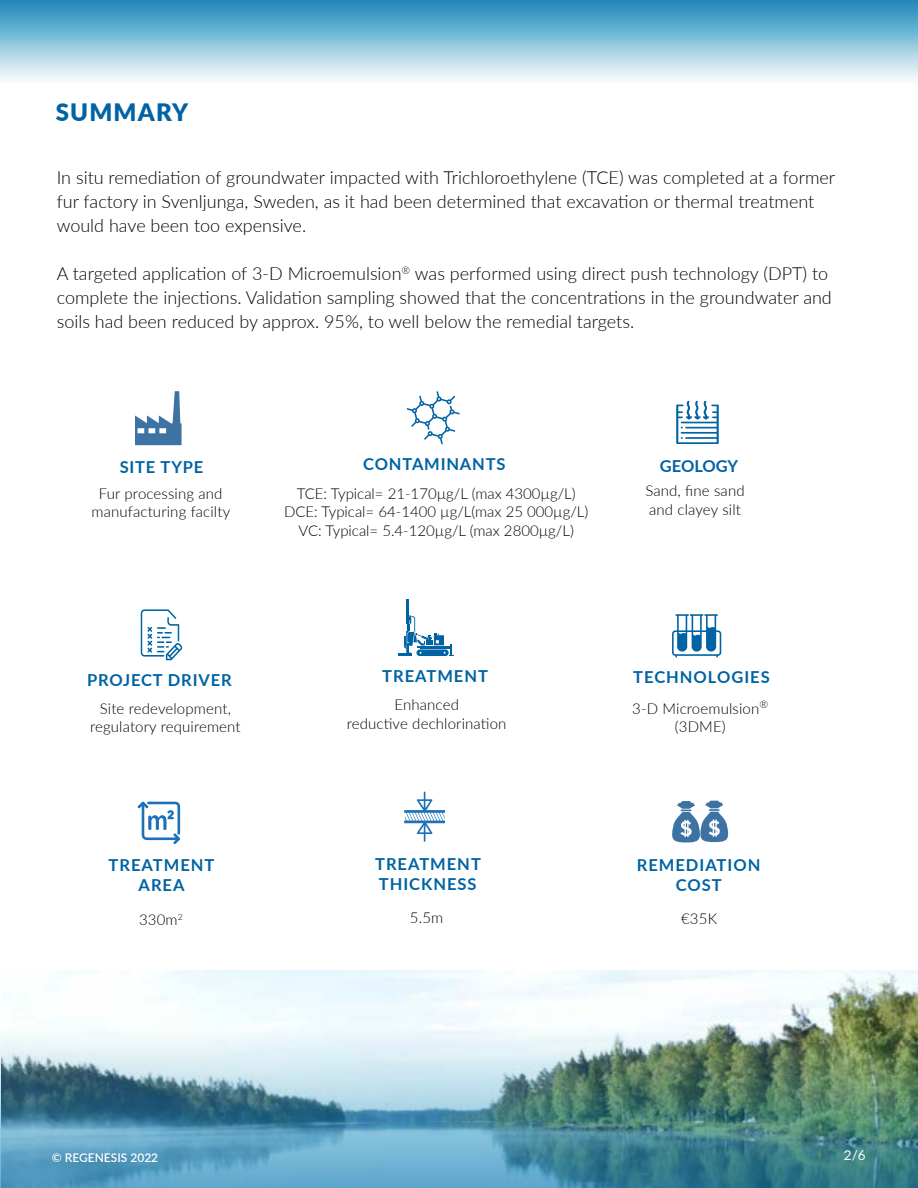
<style>
.page{position:relative;width:918px;height:1188px;background:#fff}
.page>*{position:absolute;margin:0;border:0;box-sizing:border-box;transform-origin:0 0}
.t1{font:900 24px "Lato";letter-spacing:.05em;color:#0063a3}
.t2{font:300 18px/24px "Lato";color:#000}
.t3{font:700 16.5px/19.8px "Lato";letter-spacing:.06em;color:#0063a3;text-align:center}
.t4{font:700 16.5px "Lato";letter-spacing:-.01em;color:#0063a3}
.t5{font:300 15px/18.5px "Lato";letter-spacing:.01em;color:#000;text-align:center}
.t6{font:13.5px "Lato";color:#fff}
.t7{font:600 12px "Lato";color:#fff}
</style>
<div class="page">
<img style="left:0;top:974px;width:918px;height:214px">
<svg style="left:676px;top:401px;width:43px;height:43px"></svg>
<svg style="left:407px;top:391px;width:53px;height:53px"></svg>
<svg style="left:398px;top:600px;width:55px;height:56px"></svg>
<svg style="left:141px;top:609px;width:41px;height:51px"></svg>
<svg style="left:672px;top:614px;width:49px;height:44px"></svg>
<svg style="left:0;top:0;width:918px;height:81px;background:#89c2da"></svg>
<svg style="left:135px;top:391px;width:47px;height:54px"></svg>
<svg style="left:672px;top:801px;width:56px;height:41px"></svg>
<svg style="left:138px;top:802px;width:42px;height:42px"></svg>
<svg style="left:404px;top:792px;width:41px;height:50px"></svg>
<h1 class="t1" style="left:56px;top:95px;width:134px">SUMMARY</h1>
<p class="t2" style="left:57px;top:165px;width:780px">In situ remediation of groundwater impacted with Trichloroethylene (TCE) was completed at a former fur factory in Svenljunga, Sweden, as it had been determined that excavation or thermal treatment would have been too expensive.</p>
<p class="t2" style="left:57px;top:261px;width:777px">A targeted application of 3-D Microemulsion<sup>®</sup> was performed using direct push technology (DPT) to complete the injections. Validation sampling showed that the concentrations in the groundwater and soils had been reduced by approx. 95%, to well below the remedial targets.</p>
<p class="t3" style="left:363px;top:453px;width:144px">CONTAMINANTS</p>
<p class="t5" style="left:284px;top:484px;width:306px">TCE: Typical= 21-170µg/L (max 4300µg/L)<br>DCE: Typical= 64-1400 µg/L(max 25 000µg/L)<br>VC: Typical= 5.4-120µg/L (max 2800µg/L)</p>
<p class="t3" style="left:120px;top:456px;width:85px">SITE TYPE</p>
<p class="t4" style="left:660px;top:454px;width:80px">GEOLOGY</p>
<p class="t5" style="left:645px;top:481px;width:101px;text-align:left">Sand, fine sand and clayey silt</p>
<p class="t5" style="left:91px;top:484px;width:140px">Fur processing and manufacturing facilty</p>
<p class="t3" style="left:87px;top:669px;width:146px">PROJECT DRIVER</p>
<p class="t3" style="left:382px;top:665px;width:107px">TREATMENT</p>
<p class="t3" style="left:633px;top:667px;width:138px">TECHNOLOGIES</p>
<p class="t5" style="left:90px;top:698px;width:152px">Site redevelopment, regulatory requirement</p>
<p class="t5" style="left:632px;top:698px;width:138px">3-D Microemulsion<sup>® </sup>(3DME)</p>
<p class="t5" style="left:347px;top:695px;width:161px">Enhanced<br>reductive dechlorination</p>
<p class="t3" style="left:109px;top:854px;width:107px">TREATMENT<br>AREA</p>
<p class="t5" style="left:139px;top:910px;width:45px">330m<sup>2</sup></p>
<p class="t3" style="left:375px;top:853px;width:107px;text-align:left">TREATMENT<br>THICKNESS</p>
<p class="t5" style="left:410px;top:908px;width:35px">5.5m</p>
<p class="t3" style="left:637px;top:854px;width:125px">REMEDIATION<br>COST</p>
<p class="t5" style="left:681px;top:909px;width:38px">€35K</p>
<p class="t7" style="left:52px;top:1149px;width:108px">© REGENESIS 2022</p>
<p class="t6" style="left:844px;top:1145px;width:23px">2/6</p>
</div>
